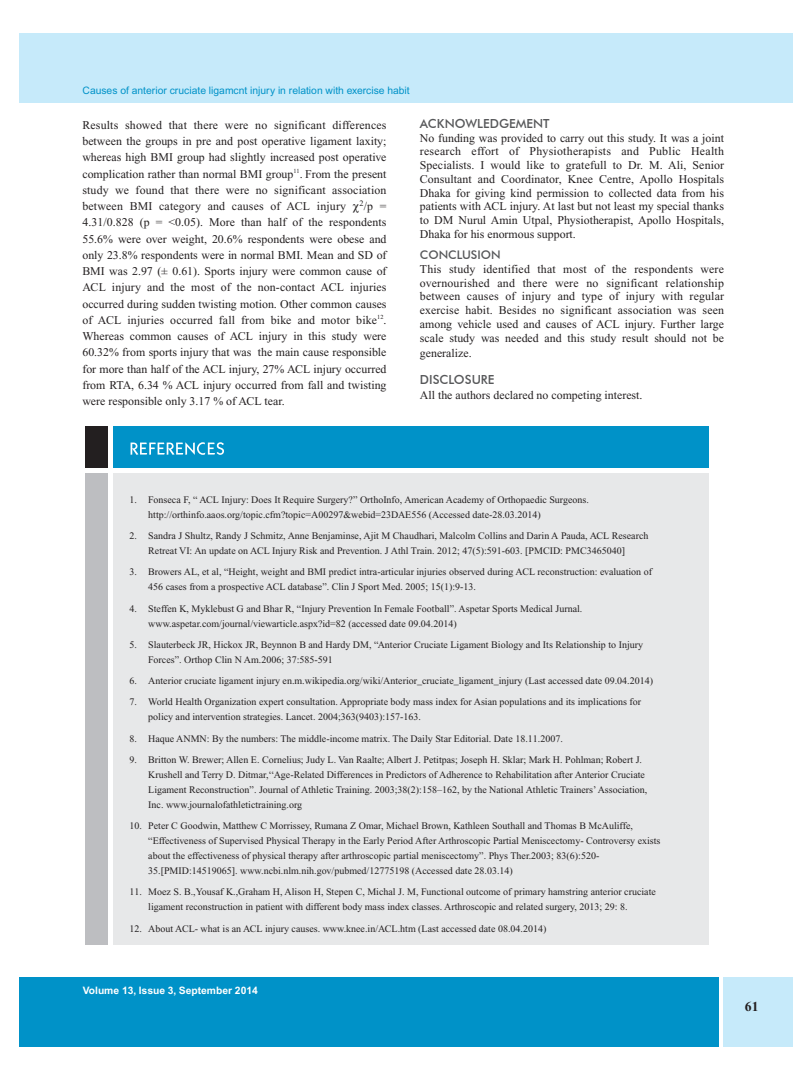
<style>
.page{position:relative;width:810px;height:1080px;background:#fff}
.page>*{position:absolute;margin:0;border:0;box-sizing:border-box;transform-origin:0 0}
.t1{font:700 13.75px "Times New Roman";color:#231f20}
.t2{font:500 12.5px "Futura BT";color:#57585a}
.t3{font:11.88px/16.2px "Times New Roman";color:#231f20;text-align:justify}
.t4{font:500 11.88px "Futura BT";color:#57585a}
.t5{font:10.25px "Helvetica";color:#0092c8}
.t6{font:700 10.25px "Helvetica";color:#fff}
.t7{font:10px/15px "Times New Roman";color:#231f20}
</style>
<div class="page">
<div style="left:19px;top:977px;width:699px;height:70px;background:#0092c8"></div>
<div style="left:724px;top:977px;width:69px;height:70px;background:#c6eafa"></div>
<div style="left:19px;top:33px;width:774px;height:70px;background:#c6eafa"></div>
<div style="left:85px;top:426px;width:23px;height:42px;background:#231f20"></div>
<div style="left:113px;top:473px;width:595px;height:472px;background:#e7e8e9"></div>
<div style="left:85px;top:473px;width:23px;height:472px;background:#bdbec1"></div>
<div style="left:113px;top:426px;width:595px;height:42px;background:#0092c8"></div>
<svg style="left:131px;top:442px;width:93px;height:13px"></svg>
<p class="t5" style="left:83px;top:84px;width:329px">Causes of anterior cruciate ligamcnt injury in relation with exercise habit</p>
<p class="t3" style="left:82px;top:117px;width:306px">Results showed that there were no significant differences between the groups in pre and post operative ligament laxity; whereas high BMI group had slightly increased post operative complication rather than normal BMI group<sup>11</sup>. From the present study we found that there were no significant association between BMI category and causes of ACL injury <sup>2</sup>/p = 4.31/0.828 (p = &lt;0.05). More than half of the respondents 55.6% were over weight, 20.6% respondents were obese and only 23.8% respondents were in normal BMI. Mean and SD of BMI was 2.97 (± 0.61). Sports injury were common cause of ACL injury and the most of the non-contact ACL injuries occurred during sudden twisting motion. Other common causes of ACL injuries occurred fall from bike and motor bike<sup>12</sup>.<br>Whereas common causes of ACL injury in this study were 60.32% from sports injury that was the main cause responsible for more than half of the ACL injury, 27% ACL injury occurred from RTA, 6.34 % ACL injury occurred from fall and twisting were responsible only 3.17 % of ACL tear.</p>
<p class="t2" style="left:420px;top:116px;width:131px">ACKNOWLEDGEMENT</p>
<p class="t3" style="left:420px;top:131px;width:306px;line-height:13.8px">No funding was provided to carry out this study. It was a joint research effort of Physiotherapists and Public Health Specialists. I would like to gratefull to Dr. M. Ali, Senior Consultant and Coordinator, Knee Centre, Apollo Hospitals Dhaka for giving kind permission to collected data from his patients with ACL injury. At last but not least my special thanks to DM Nurul Amin Utpal, Physiotherapist, Apollo Hospitals, Dhaka for his enormous support.</p>
<p class="t4" style="left:420px;top:248px;width:82px">CONCLUSION</p>
<p class="t3" style="left:420px;top:262px;width:306px;line-height:13.8px">This study identified that most of the respondents were overnourished and there were no significant relationship between causes of injury and type of injury with regular exercise habit. Besides no significant association was seen among vehicle used and causes of ACL injury. Further large scale study was needed and this study result should not be</p>
<p class="t3" style="left:420px;top:345px;width:53px">generalize.</p>
<p class="t2" style="left:420px;top:372px;width:76px">DISCLOSURE</p>
<p class="t3" style="left:420px;top:387px;width:224px">All the authors declared no competing interest.</p>
<p class="t7" style="left:148px;top:492px;width:442px;text-indent:-19px">1. Fonseca F, “ ACL Injury: Does It Require Surgery?” OrthoInfo, American Academy of Orthopaedic Surgeons. http://orthinfo.aaos.org/topic.cfm?topic=A00297&amp;webid=23DAE556 (Accessed date-28.03.2014)</p>
<p class="t7" style="left:129px;top:528px;width:521px;text-align:center">2. Sandra J Shultz, Randy J Schmitz, Anne Benjaminse, Ajit M Chaudhari, Malcolm Collins and Darin A Pauda, ACL Research<br>Retreat VI: An update on ACL Injury Risk and Prevention. J Athl Train. 2012; 47(5):591-603. [PMCID: PMC3465040]</p>
<p class="t7" style="left:148px;top:565px;width:505px;text-indent:-19px">3. Browers AL, et al, “Height, weight and BMI predict intra-articular injuries observed during ACL reconstruction: evaluation of<br>456 cases from a prospective ACL database”. Clin J Sport Med. 2005; 15(1):9-13.</p>
<p class="t7" style="left:148px;top:601px;width:436px;text-indent:-19px">4. Steffen K, Myklebust G and Bhar R, “Injury Prevention In Female Football”. Aspetar Sports Medical Jurnal. www.aspetar.com/journal/viewarticle.aspx?id=82 (accessed date 09.04.2014)</p>
<p class="t7" style="left:148px;top:637px;width:496px;text-indent:-19px">5. Slauterbeck JR, Hickox JR, Beynnon B and Hardy DM, “Anterior Cruciate Ligament Biology and Its Relationship to Injury<br>Forces”. Orthop Clin N Am.2006; 37:585-591</p>
<p class="t7" style="left:129px;top:673px;width:525px">6. Anterior cruciate ligament injury en.m.wikipedia.org/wiki/Anterior_cruciate_ligament_injury (Last accessed date 09.04.2014)</p>
<p class="t7" style="left:148px;top:695px;width:495px;text-indent:-19px">7. World Health Organization expert consultation. Appropriate body mass index for Asian populations and its implications for policy and intervention strategies. Lancet. 2004;363(9403):157-163.</p>
<p class="t7" style="left:129px;top:731px;width:435px">8. Haque ANMN: By the numbers: The middle-income matrix. The Daily Star Editorial. Date 18.11.2007.</p>
<p class="t7" style="left:148px;top:752px;width:501px;text-indent:-19px">9. Britton W. Brewer; Allen E. Cornelius; Judy L. Van Raalte; Albert J. Petitpas; Joseph H. Sklar; Mark H. Pohlman; Robert J.<br>Krushell and Terry D. Ditmar,‘‘Age-Related Differences in Predictors of Adherence to Rehabilitation after Anterior Cruciate Ligament Reconstruction”. Journal of Athletic Training. 2003;38(2):158–162, by the National Athletic Trainers’Association, Inc. www.journalofathletictraining.org</p>
<p class="t7" style="left:148px;top:818px;width:514px;text-indent:-19px">10. Peter C Goodwin, Matthew C Morrissey, Rumana Z Omar, Michael Brown, Kathleen Southall and Thomas B McAuliffe, “Effectiveness of Supervised Physical Therapy in the Early Period After Arthroscopic Partial Meniscectomy- Controversy exists about the effectiveness of physical therapy after arthroscopic partial meniscectomy”. Phys Ther.2003; 83(6):520- 35.[PMID:14519065]. www.ncbi.nlm.nih.gov/pubmed/12775198 (Accessed date 28.03.14)</p>
<p class="t7" style="left:148px;top:885px;width:509px;text-indent:-19px">11. Moez S. B.,Yousaf K.,Graham H, Alison H, Stepen C, Michal J. M, Functional outcome of primary hamstring anterior cruciate ligament reconstruction in patient with different body mass index classes. Arthroscopic and related surgery, 2013; 29: 8.</p>
<p class="t7" style="left:129px;top:921px;width:418px">12. About ACL- what is an ACL injury causes. www.knee.in/ACL.htm (Last accessed date 08.04.2014)</p>
<p class="t6" style="left:83px;top:985px;width:176px">Volume 13, Issue 3, September 2014</p>
<h1 class="t1" style="left:745px;top:999px;width:15px">61</h1>
</div>
